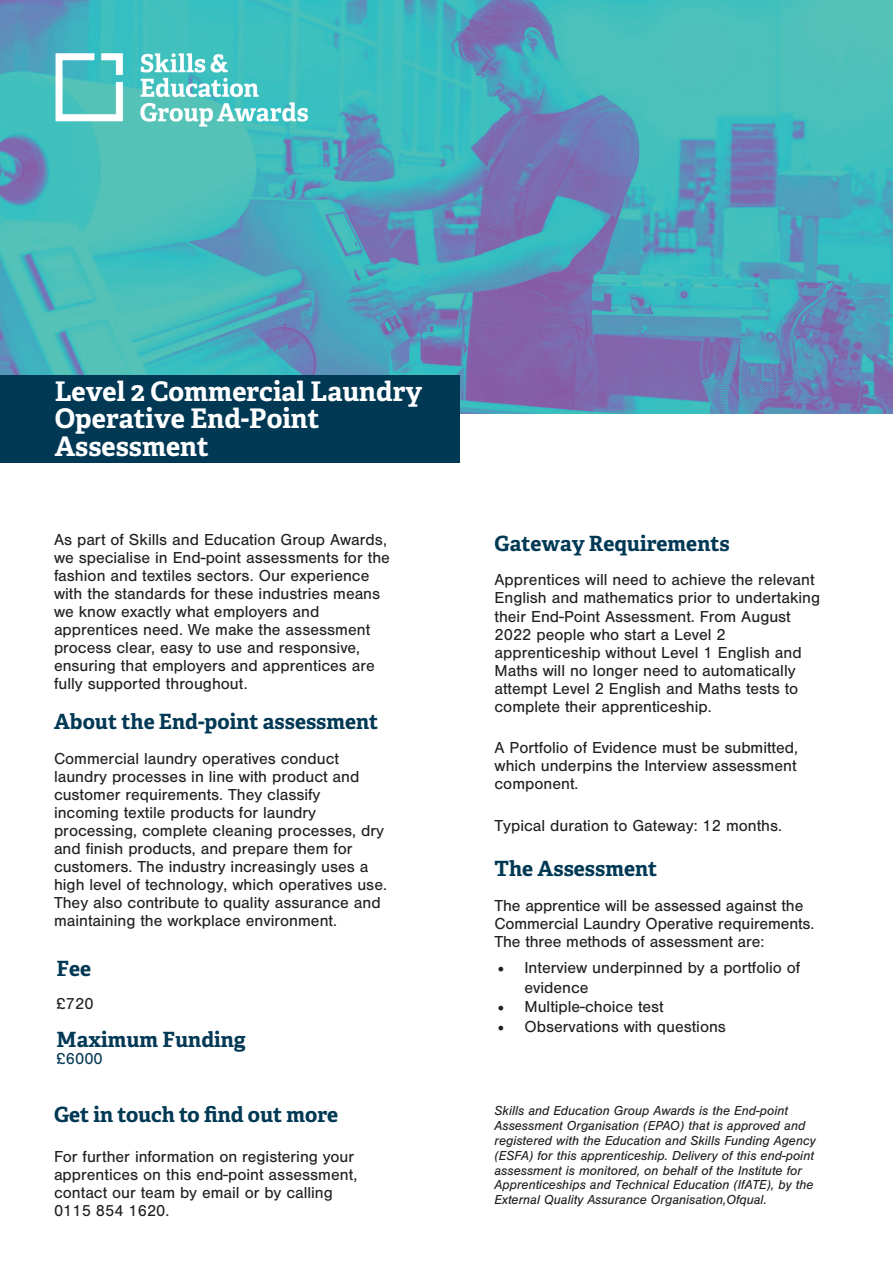
<style>
.page{position:relative;width:893px;height:1263px;background:#fff}
.page>*{position:absolute;margin:0;border:0;box-sizing:border-box;transform-origin:0 0}
.t1{font:700 27px/27.8px "Adelle";color:#fff}
.t2{font:700 21px "Adelle";color:#013955}
.t3{font:700 21px "Adelle";color:#043956}
.t4{font:16.5px/18px "Nimbus San";color:#231f20}
.t5{font:16.5px "Nimbus San";color:#043956}
.t6{font:italic 13.5px/14.9px "Nimbus San";color:#231f20}
.s1{font-family:"Minion Pro";font-size:18px}
</style>
<div class="page">
<img style="left:1px;top:0;width:891px;height:414px">
<div style="left:0;top:375px;width:459px;height:88px;background:#013955"></div>
<img style="left:35px;top:33px;width:289px;height:108px">
<h1 class="t1" style="left:55px;top:377px;width:369px">Level 2 Commercial Laundry<br>Operative End-Point<br>Assessment</h1>
<p class="t4" style="left:54px;top:530px;width:337px">As part of Skills and Education Group Awards, we specialise in End-point assessments for the fashion and textiles sectors. Our experience with the standards for these industries means we know exactly what employers and apprentices need. We make the assessment process clear, easy to use and responsive, ensuring that employers and apprentices are fully supported throughout.</p>
<p class="t2" style="left:54px;top:708px;width:326px">About the End-point assessment</p>
<p class="t4" style="left:54px;top:750px;width:334px">Commercial laundry operatives conduct laundry processes in line with product and customer requirements. They classify incoming textile products for laundry processing, complete cleaning processes, dry and finish products, and prepare them for customers. The industry increasingly uses a high level of technology, which operatives use.<br>They also contribute to quality assurance and maintaining the workplace environment.</p>
<p class="t3" style="left:57px;top:955px;width:36px">Fee</p>
<p class="t4" style="left:57px;top:995px;width:38px">£720</p>
<p class="t3" style="left:57px;top:1026px;width:191px">Maximum Funding</p>
<p class="t5" style="left:57px;top:1049px;width:48px">£6000</p>
<p class="t2" style="left:54px;top:1101px;width:286px">Get in touch to find out more</p>
<p class="t4" style="left:54px;top:1148px;width:305px">For further information on registering your apprentices on this end-point assessment, contact our team by email or by calling 0115 854 1620.</p>
<p class="t2" style="left:495px;top:530px;width:237px">Gateway Requirements</p>
<p class="t4" style="left:495px;top:571px;width:327px">Apprentices will need to achieve the relevant English and mathematics prior to undertaking their End-Point Assessment. From August 2022 people who start a Level 2 apprenticeship without Level 1 English and Maths will no longer need to automatically attempt Level 2 English and Maths tests to complete their apprenticeship.</p>
<p class="t4" style="left:495px;top:738px;width:305px;text-align:justify">A Portfolio of Evidence must be submitted, which underpins the Interview assessment component.</p>
<p class="t4" style="left:495px;top:817px;width:289px">Typical duration to Gateway: 12 months.</p>
<p class="t2" style="left:495px;top:855px;width:164px">The Assessment</p>
<p class="t4" style="left:495px;top:897px;width:321px">The apprentice will be assessed against the<br>Commercial Laundry Operative requirements.<br>The three methods of assessment are:</p>
<p class="t4" style="left:524px;top:958px;width:277px;line-height:19.8px;text-indent:-27px"><span class="s1">•</span> Interview underpinned by a portfolio of evidence</p>
<p class="t4" style="left:497px;top:998px;width:168px"><span class="s1">•</span> Multiple-choice test</p>
<p class="t4" style="left:497px;top:1018px;width:230px"><span class="s1">•</span> Observations with questions</p>
<p class="t6" style="left:495px;top:1103px;width:323px">Skills and Education Group Awards is the End-point Assessment Organisation (EPAO) that is approved and registered with the Education and Skills Funding Agency (ESFA) for this apprenticeship. Delivery of this end-point assessment is monitored, on behalf of the Institute for Apprenticeships and Technical Education (IfATE), by the External Quality Assurance Organisation,Ofqual.</p>
</div>
